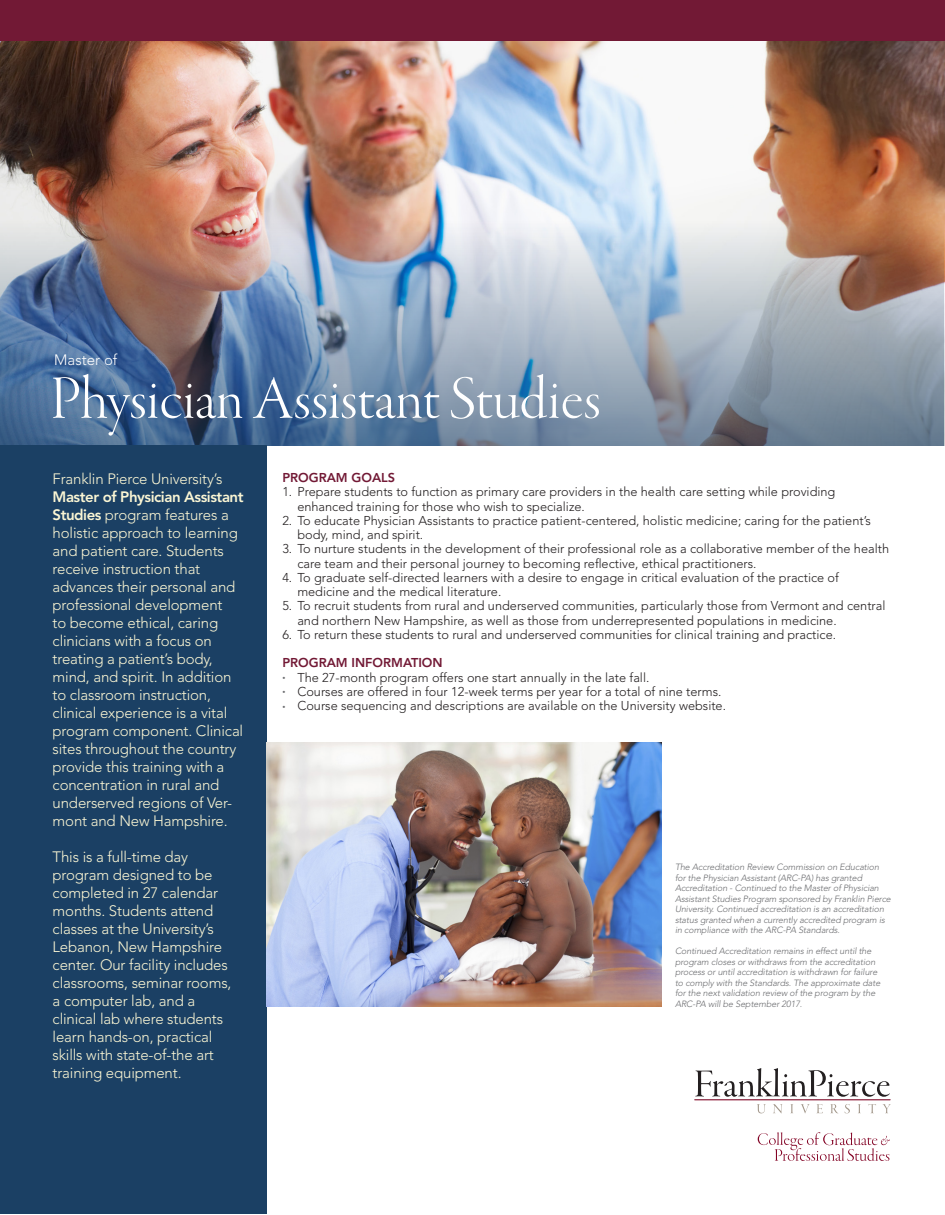
<style>
.page{position:relative;width:945px;height:1215px;background:#fff}
.page>*{position:absolute;margin:0;border:0;box-sizing:border-box;transform-origin:0 0}
.t1{font:63px "Garamond Premr Pro Lt Disp";color:#fff}
.t2{font:300 15px/18px "Avenir LT Std";letter-spacing:-.01em;color:#fbf6d4}
.t3{font:300 15px "Avenir LT Std";color:#fff}
.t4{font:300 12.75px/14.2px "Avenir LT Std";color:#231f20}
.t5{font:800 12.75px "Avenir LT Std";color:#721935}
.t6{font:italic 300 9px/10.5px "Avenir LT Std";letter-spacing:-.01em;color:#6c6d70}
.s1{font-weight:800}
.s2{font-size:6px;color:#6c6d70}
</style>
<div class="page">
<hr style="left:695px;top:1099px;width:195px;height:1px;background:#820123">
<svg style="left:757px;top:1104px;width:9px;height:9px"></svg>
<svg style="left:773px;top:1104px;width:9px;height:9px"></svg>
<svg style="left:790px;top:1104px;width:3px;height:9px"></svg>
<svg style="left:801px;top:1104px;width:9px;height:9px"></svg>
<svg style="left:817px;top:1104px;width:6px;height:9px"></svg>
<svg style="left:830px;top:1104px;width:8px;height:9px"></svg>
<svg style="left:845px;top:1104px;width:5px;height:9px"></svg>
<svg style="left:858px;top:1104px;width:3px;height:9px"></svg>
<svg style="left:868px;top:1104px;width:8px;height:9px"></svg>
<svg style="left:883px;top:1104px;width:8px;height:9px"></svg>
<svg style="left:695px;top:1068px;width:195px;height:29px"></svg>
<svg style="left:758px;top:1132px;width:132px;height:29px"></svg>
<div style="left:0;top:0;width:945px;height:40px;background:#721935"></div>
<div style="left:0;top:446px;width:266px;height:768px;background:#1b4064"></div>
<img style="left:266px;top:743px;width:396px;height:264px">
<img style="left:1px;top:42px;width:943px;height:404px">
<p class="t3" style="left:54px;top:351px;width:65px">Master of</p>
<h1 class="t1" style="left:50px;top:364px;width:552px">Physician Assistant Studies</h1>
<p class="t2" style="left:53px;top:470px;width:171px">Franklin Pierce University’s</p>
<p class="t2" style="left:53px;top:488px;width:192px"><span class="s1">Master of Physician Assistant<br>Studies</span> program features a holistic approach to learning and patient care. Students receive instruction that advances their personal and professional development<br>to become ethical, caring clinicians with a focus on treating a patient’s body, mind, and spirit. In addition to classroom instruction, clinical experience is a vital program component. Clinical sites throughout the country provide this training with a concentration in rural and underserved regions of Ver&shy;mont and New Hampshire.</p>
<p class="t2" style="left:53px;top:848px;width:180px">This is a full-time day program designed to be completed in 27 calendar months. Students attend classes at the University’s<br>Lebanon, New Hampshire center. Our facility includes classrooms, seminar rooms, a computer lab, and a clinical lab where students learn hands-on, practical skills with state-of-the art training equipment.</p>
<p class="t5" style="left:282px;top:470px;width:114px">PROGRAM GOALS</p>
<p class="t4" style="left:297px;top:485px;width:540px;text-indent:-15px">1. Prepare students to function as primary care providers in the health care setting while providing enhanced training for those who wish to specialize.</p>
<p class="t4" style="left:297px;top:513px;width:575px;text-indent:-15px">2. To educate Physician Assistants to practice patient-centered, holistic medicine; caring for the patient’s body, mind, and spirit.</p>
<p class="t4" style="left:297px;top:542px;width:593px;text-indent:-15px">3. To nurture students in the development of their professional role as a collaborative member of the health care team and their personal journey to becoming reflective, ethical practitioners.</p>
<p class="t4" style="left:297px;top:570px;width:543px;text-indent:-15px">4. To graduate self-directed learners with a desire to engage in critical evaluation of the practice of medicine and the medical literature.</p>
<p class="t4" style="left:297px;top:599px;width:590px;text-indent:-15px">5. To recruit students from rural and underserved communities, particularly those from Vermont and central and northern New Hampshire, as well as those from underrepresented populations in medicine.</p>
<p class="t4" style="left:282px;top:627px;width:555px">6. To return these students to rural and underserved communities for clinical training and practice.</p>
<p class="t5" style="left:282px;top:655px;width:162px">PROGRAM INFORMATION</p>
<p class="t4" style="left:282px;top:670px;width:369px"><span class="s2">•</span> The 27-month program offers one start annually in the late fall.</p>
<p class="t4" style="left:282px;top:684px;width:441px"><span class="s2">•</span> Courses are offered in four 12-week terms per year for a total of nine terms.</p>
<p class="t4" style="left:282px;top:699px;width:445px"><span class="s2">•</span> Course sequencing and descriptions are available on the University website.</p>
<p class="t6" style="left:675px;top:862px;width:217px">The Accreditation Review Commission on Education for the Physician Assistant (ARC-PA) has granted Accreditation - Continued to the Master of Physician Assistant Studies Program sponsored by Franklin Pierce University. Continued accreditation is an accreditation status granted when a currently accredited program is in compliance with the ARC-PA Standards.</p>
<p class="t6" style="left:675px;top:946px;width:207px">Continued Accreditation remains in effect until the program closes or withdraws from the accreditation process or until accreditation is withdrawn for failure to comply with the Standards. The approximate date for the next validation review of the program by the ARC-PA will be September 2017.</p>
</div>
